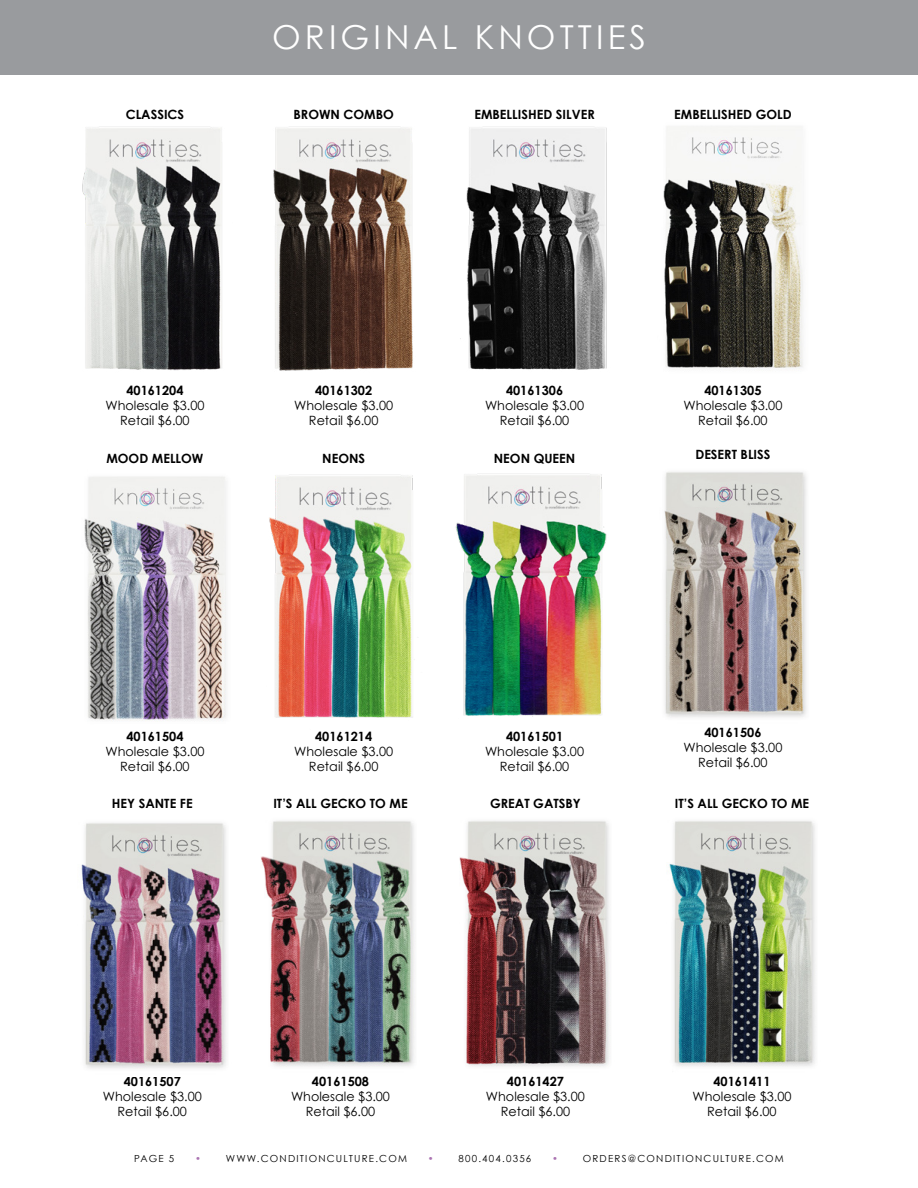
<style>
.page{position:relative;width:918px;height:1188px;background:#fff}
.page>*{position:absolute;margin:0;border:0;box-sizing:border-box;transform-origin:0 0}
.t1{font:33px "Century Gothic";letter-spacing:.125em;color:#fff}
.t2{font:12.75px/15px "Century Gothic";color:#000;text-align:center}
.t3{font:700 12.75px "Century Gothic";color:#000}
.t4{font:9.75px "Century Gothic";letter-spacing:.125em;color:#000}
.t5{font:9.75px "Century Gothic";color:#ab74b2}
</style>
<div class="page">
<div style="left:0;top:0;width:918px;height:74px;background:#999b9e"></div>
<img style="left:82px;top:126px;width:140px;height:245px">
<img style="left:460px;top:126px;width:147px;height:244px">
<img style="left:273px;top:126px;width:140px;height:245px">
<img style="left:663px;top:126px;width:140px;height:242px">
<img style="left:269px;top:474px;width:144px;height:244px">
<img style="left:455px;top:473px;width:152px;height:244px">
<img style="left:84px;top:476px;width:142px;height:245px">
<img style="left:261px;top:821px;width:154px;height:246px">
<img style="left:664px;top:472px;width:143px;height:246px">
<img style="left:81px;top:823px;width:146px;height:246px">
<img style="left:459px;top:821px;width:151px;height:246px">
<img style="left:669px;top:821px;width:147px;height:246px">
<p class="t3" style="left:126px;top:106px;width:60px">CLASSICS</p>
<h1 class="t1" style="left:272px;top:17px;width:375px">ORIGINAL KNOTTIES</h1>
<p class="t3" style="left:294px;top:106px;width:102px">BROWN COMBO</p>
<p class="t3" style="left:474px;top:106px;width:122px">EMBELLISHED SILVER</p>
<p class="t3" style="left:674px;top:106px;width:119px">EMBELLISHED GOLD</p>
<p class="t3" style="left:126px;top:382px;width:59px">40161204</p>
<p class="t2" style="left:105px;top:398px;width:101px">Wholesale $3.00<br>Retail $6.00</p>
<p class="t3" style="left:106px;top:450px;width:99px">MOOD MELLOW</p>
<p class="t3" style="left:315px;top:382px;width:59px">40161302</p>
<p class="t2" style="left:294px;top:398px;width:101px">Wholesale $3.00<br>Retail $6.00</p>
<p class="t3" style="left:322px;top:450px;width:44px">NEONS</p>
<p class="t3" style="left:506px;top:382px;width:59px">40161306</p>
<p class="t2" style="left:485px;top:398px;width:101px">Wholesale $3.00<br>Retail $6.00</p>
<p class="t3" style="left:494px;top:450px;width:83px">NEON QUEEN</p>
<p class="t3" style="left:704px;top:382px;width:59px">40161305</p>
<p class="t2" style="left:683px;top:398px;width:101px">Wholesale $3.00<br>Retail $6.00</p>
<p class="t3" style="left:695px;top:446px;width:77px">DESERT BLISS</p>
<p class="t3" style="left:126px;top:728px;width:59px">40161504</p>
<p class="t2" style="left:105px;top:743px;width:101px">Wholesale $3.00<br>Retail $6.00</p>
<p class="t3" style="left:112px;top:796px;width:82px">HEY SANTE FE</p>
<p class="t3" style="left:315px;top:728px;width:59px">40161214</p>
<p class="t2" style="left:294px;top:743px;width:101px">Wholesale $3.00<br>Retail $6.00</p>
<p class="t3" style="left:273px;top:796px;width:136px">IT’S ALL GECKO TO ME</p>
<p class="t3" style="left:506px;top:728px;width:59px">40161501</p>
<p class="t2" style="left:485px;top:743px;width:101px">Wholesale $3.00<br>Retail $6.00</p>
<p class="t3" style="left:490px;top:796px;width:92px">GREAT GATSBY</p>
<p class="t3" style="left:704px;top:724px;width:59px">40161506</p>
<p class="t2" style="left:683px;top:739px;width:101px">Wholesale $3.00<br>Retail $6.00</p>
<p class="t3" style="left:675px;top:796px;width:136px">IT’S ALL GECKO TO ME</p>
<p class="t3" style="left:124px;top:1074px;width:59px">40161507</p>
<p class="t2" style="left:103px;top:1089px;width:101px">Wholesale $3.00<br>Retail $6.00</p>
<p class="t3" style="left:312px;top:1074px;width:59px">40161508</p>
<p class="t2" style="left:291px;top:1089px;width:101px">Wholesale $3.00<br>Retail $6.00</p>
<p class="t3" style="left:507px;top:1074px;width:59px">40161427</p>
<p class="t2" style="left:486px;top:1089px;width:101px">Wholesale $3.00<br>Retail $6.00</p>
<p class="t3" style="left:713px;top:1074px;width:59px">40161411</p>
<p class="t2" style="left:692px;top:1089px;width:101px">Wholesale $3.00<br>Retail $6.00</p>
<p class="t4" style="left:134px;top:1153px;width:42px">PAGE 5</p>
<p class="t5" style="left:195px;top:1153px;width:7px">•</p>
<p class="t4" style="left:226px;top:1153px;width:183px">WWW.CONDITIONCULTURE.COM</p>
<p class="t5" style="left:428px;top:1153px;width:7px">•</p>
<p class="t4" style="left:459px;top:1153px;width:74px">800.404.0356</p>
<p class="t5" style="left:552px;top:1153px;width:7px">•</p>
<p class="t4" style="left:583px;top:1153px;width:203px">ORDERS@CONDITIONCULTURE.COM</p>
</div>
